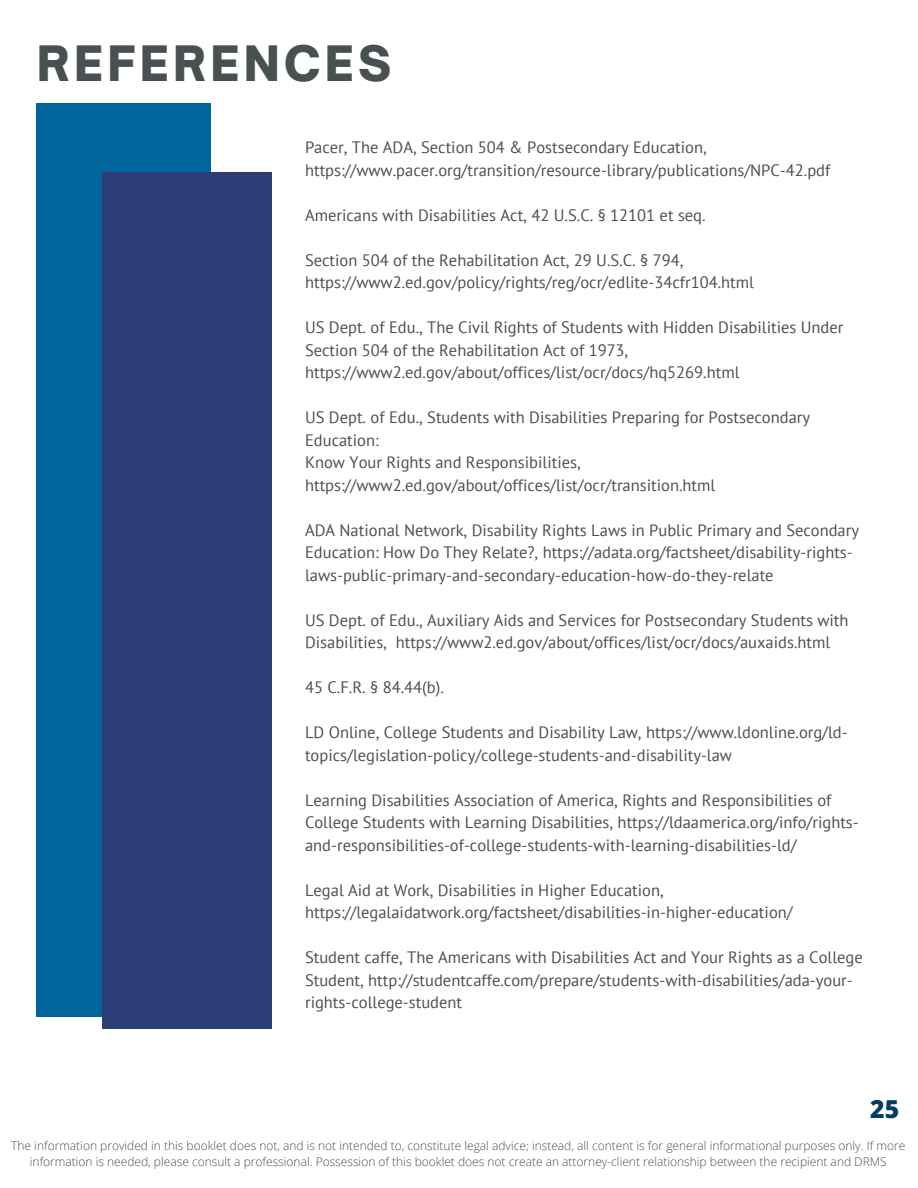
<style>
.page{position:relative;width:918px;height:1188px;background:#fff}
.page>*{position:absolute;margin:0;border:0;box-sizing:border-box;transform-origin:0 0}
.t1{font:900 46.65px "Open Sauce One";letter-spacing:.09em;color:#495052}
.t2{font:800 24.75px "Open Sans";color:#003d62}
.t3{font:16.5px/22.5px "PT Sans";color:#495052}
.t4{font:300 12px/16px "Open Sans";color:#495052;text-align:center}
</style>
<div class="page">
<div style="left:37px;top:104px;width:173px;height:913px;background:#00669b"></div>
<div style="left:103px;top:173px;width:169px;height:856px;background:#2c3e75"></div>
<p class="t1" style="left:37px;top:34px;width:356px">REFERENCES</p>
<p class="t3" style="left:305px;top:136px;width:527px">Pacer, The ADA, Section 504 &amp; Postsecondary Education, https://www.pacer.org/transition/resource-library/publications/NPC-42.pdf</p>
<p class="t3" style="left:305px;top:203px;width:402px">Americans with Disabilities Act, 42 U.S.C. § 12101 et seq.</p>
<p class="t3" style="left:305px;top:248px;width:451px">Section 504 of the Rehabilitation Act, 29 U.S.C. § 794, https://www2.ed.gov/policy/rights/reg/ocr/edlite-34cfr104.html</p>
<p class="t3" style="left:305px;top:316px;width:540px">US Dept. of Edu., The Civil Rights of Students with Hidden Disabilities Under<br>Section 504 of the Rehabilitation Act of 1973, https://www2.ed.gov/about/offices/list/ocr/docs/hq5269.html</p>
<p class="t3" style="left:305px;top:406px;width:507px">US Dept. of Edu., Students with Disabilities Preparing for Postsecondary<br>Education:</p>
<p class="t3" style="left:305px;top:451px;width:412px">Know Your Rights and Responsibilities, https://www2.ed.gov/about/offices/list/ocr/transition.html</p>
<p class="t3" style="left:305px;top:518px;width:556px">ADA National Network, Disability Rights Laws in Public Primary and Secondary<br>Education: How Do They Relate?, https://adata.org/factsheet/disability-rights&shy;laws-public-primary-and-secondary-education-how-do-they-relate</p>
<p class="t3" style="left:305px;top:608px;width:545px">US Dept. of Edu., Auxiliary Aids and Services for Postsecondary Students with<br>Disabilities, https://www2.ed.gov/about/offices/list/ocr/docs/auxaids.html</p>
<p class="t3" style="left:305px;top:676px;width:140px">45 C.F.R. § 84.44(b).</p>
<p class="t3" style="left:305px;top:721px;width:544px">LD Online, College Students and Disability Law, https://www.ldonline.org/ld&shy;topics/legislation-policy/college-students-and-disability-law</p>
<p class="t3" style="left:305px;top:788px;width:555px">Learning Disabilities Association of America, Rights and Responsibilities of<br>College Students with Learning Disabilities, https://ldaamerica.org/info/rights&shy;and-responsibilities-of-college-students-with-learning-disabilities-ld/</p>
<p class="t3" style="left:305px;top:878px;width:489px">Legal Aid at Work, Disabilities in Higher Education, https://legalaidatwork.org/factsheet/disabilities-in-higher-education/</p>
<p class="t3" style="left:305px;top:946px;width:559px">Student caffe, The Americans with Disabilities Act and Your Rights as a College<br>Student, http://studentcaffe.com/prepare/students-with-disabilities/ada-your&shy;rights-college-student</p>
<p class="t2" style="left:870px;top:1092px;width:30px">25</p>
<p class="t4" style="left:11px;top:1137px;width:896px">The information provided in this booklet does not, and is not intended to, constitute legal advice; instead, all content is for general informational purposes only. If more information is needed, please consult a professional. Possession of this booklet does not create an attorney-client relationship between the recipient and DRMS</p>
</div>
